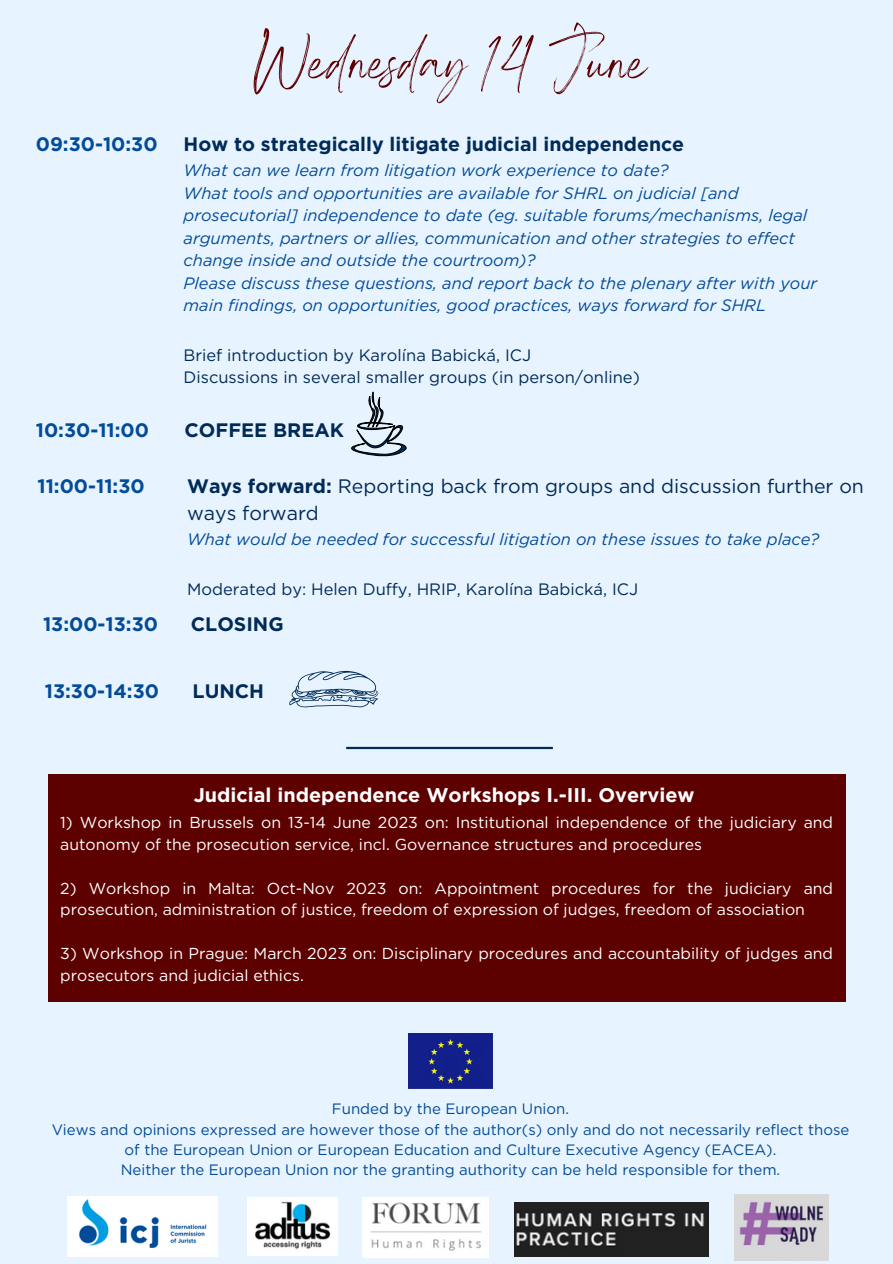
<style>
.page{position:relative;width:893px;height:1264px;background:#fff}
.page>*{position:absolute;margin:0;border:0;box-sizing:border-box;transform-origin:0 0}
.t1{font:72.3px "Angella White";color:#5d0000}
.t2{font:700 19.8px "Gotham";color:#fff}
.t3{font:700 19.5px "Gotham";color:#012b57}
.t4{font:19.5px/27px "Gotham";color:#012b57}
.t5{font:700 19.5px "Gotham";color:#024b98}
.t6{font:italic 16.5px/22.5px "Gotham";color:#024b98}
.t7{font:16.5px "Gotham";color:#012b57}
.t8{font:15.9px/21.8px "Gotham";color:#fff}
.t9{font:15px/20.2px "Gotham";color:#024b98;text-align:center}
.s1{font-weight:700}
</style>
<div class="page">
<div style="left:0;top:0;width:892px;height:1263px;background:#e7f3ff"></div>
<svg style="left:351px;top:392px;width:56px;height:65px"></svg>
<img style="left:408px;top:1033px;width:85px;height:55px">
<img style="left:247px;top:1197px;width:90px;height:58px">
<img style="left:362px;top:1197px;width:126px;height:60px">
<img style="left:514px;top:1202px;width:194px;height:54px">
<img style="left:734px;top:1194px;width:94px;height:66px">
<img style="left:67px;top:1196px;width:150px;height:60px">
<div style="left:48px;top:774px;width:797px;height:228px;background:#5d0000"></div>
<hr style="left:346px;top:746px;width:207px;height:3px;background:#012b57">
<svg style="left:289px;top:671px;width:89px;height:36px"></svg>
<p class="t5" style="left:36px;top:133px;width:123px">09:30-10:30</p>
<h2 class="t5" style="left:36px;top:418px;width:115px">10:30-11:00</h2>
<p class="t1" style="left:253px;top:17px;width:396px">Wednesday 14 June</p>
<h1 class="t3" style="left:183px;top:133px;width:502px">How to strategically litigate judicial independence</h1>
<h3 class="t6" style="left:183px;top:159px;width:486px">What can we learn from litigation work experience to date?</h3>
<h3 class="t6" style="left:183px;top:181px;width:625px">What tools and opportunities are available for SHRL on judicial [and prosecutorial] independence to date (eg. suitable forums/mechanisms, legal arguments, partners or allies, communication and other strategies to effect change inside and outside the courtroom)?</h3>
<h3 class="t6" style="left:183px;top:271px;width:635px">Please discuss these questions, and report back to the plenary after with your main findings, on opportunities, good practices, ways forward for SHRL</h3>
<p class="t7" style="left:183px;top:345px;width:349px">Brief introduction by Karolína Babická, ICJ</p>
<p class="t7" style="left:183px;top:367px;width:458px">Discussions in several smaller groups (in person/online)</p>
<p class="t3" style="left:184px;top:418px;width:161px">COFFEE BREAK</p>
<p class="t5" style="left:37px;top:474px;width:109px">11:00-11:30</p>
<p class="t4" style="left:187px;top:472px;width:678px"><span class="s1">Ways forward:</span> Reporting back from groups and discussion further on ways forward</p>
<h3 class="t6" style="left:187px;top:528px;width:633px">What would be needed for successful litigation on these issues to take place?</h3>
<h2 class="t7" style="left:187px;top:578px;width:452px">Moderated by: Helen Duffy, HRIP, Karolína Babická, ICJ</h2>
<h3 class="t5" style="left:43px;top:612px;width:116px">13:00-13:30</h3>
<h3 class="t3" style="left:191px;top:612px;width:94px">CLOSING</h3>
<p class="t5" style="left:45px;top:678px;width:116px">13:30-14:30</p>
<p class="t3" style="left:193px;top:678px;width:73px">LUNCH</p>
<p class="t2" style="left:194px;top:783px;width:502px">Judicial independence Workshops I.-III. Overview</p>
<p class="t8" style="left:60px;top:811px;width:774px">1) Workshop in Brussels on 13-14 June 2023 on: Institutional independence of the judiciary and autonomy of the prosecution service, incl. Governance structures and procedures</p>
<p class="t8" style="left:60px;top:877px;width:774px">2) Workshop in Malta: Oct-Nov 2023 on: Appointment procedures for the judiciary and prosecution, administration of justice, freedom of expression of judges, freedom of association</p>
<p class="t8" style="left:60px;top:942px;width:774px">3) Workshop in Prague: March 2023 on: Disciplinary procedures and accountability of judges and prosecutors and judicial ethics.</p>
<p class="t9" style="left:332px;top:1098px;width:239px">Funded by the European Union.</p>
<p class="t9" style="left:52px;top:1119px;width:799px">Views and opinions expressed are however those of the author(s) only and do not necessarily reflect those of the European Union or European Education and Culture Executive Agency (EACEA).</p>
<p class="t9" style="left:121px;top:1159px;width:661px">Neither the European Union nor the granting authority can be held responsible for them.</p>
</div>
